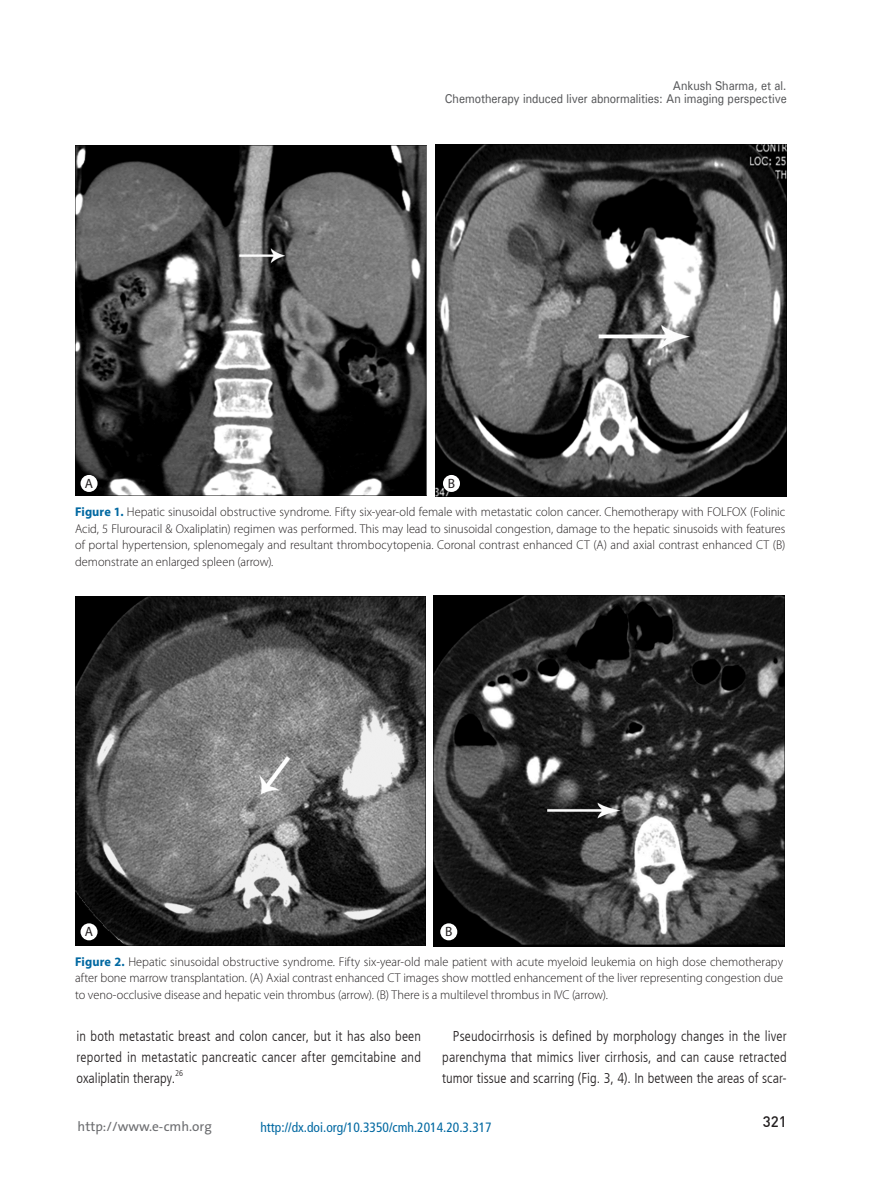
<style>
.page{position:relative;width:893px;height:1191px;background:#fff}
.page>*{position:absolute;margin:0;border:0;box-sizing:border-box;transform-origin:0 0}
.t1{font:15px "Dinmed";color:#231f20}
.본문_영문_-s{font:300 condensed 14.25px/21px "Frutiger LT";letter-spacing:.005em;color:#231f20;text-align:justify}
.t2{font:condensed 13.5px "Frutiger LT";color:#0168a1}
.t3{font:13.5px "The Sans";color:#6c6d70}
.표머리-s{font:13.5px "Myriad Pro";color:#231f20}
.표와그림제목-s{font:300 12.75px/16.5px "Myriad Pro";letter-spacing:-.005em;color:#231f20;text-align:justify}
.t4{font:500 12.75px/13.5px "Univers";color:#57585a;text-align:right;scale:.88 1}
.본문_영문_-s-2{font:300 condensed 8.25px "Frutiger LT";color:#231f20}
.s1{font-weight:700;color:#0168a1}
</style>
<div class="page">
<img style="left:75px;top:145px;width:352px;height:351px">
<img style="left:435px;top:145px;width:352px;height:351px">
<div style="left:81px;top:475px;width:17px;height:17px;background:#fff;border-radius:50%"></div>
<div style="left:443px;top:475px;width:17px;height:17px;background:#fff;border-radius:50%"></div>
<img style="left:75px;top:596px;width:350px;height:349px">
<img style="left:434px;top:595px;width:350px;height:351px">
<div style="left:81px;top:923px;width:17px;height:17px;background:#fff;border-radius:50%"></div>
<div style="left:440px;top:923px;width:17px;height:17px;background:#fff;border-radius:50%"></div>
<p class="t4" style="left:445px;top:78px;width:390px">Ankush Sharma, et al.<br>Chemotherapy induced liver abnormalities: An imaging perspective</p>
<p class="표머리-s" style="left:85px;top:475px;width:10px">A</p>
<p class="표머리-s" style="left:448px;top:475px;width:9px">B</p>
<p class="표와그림제목-s" style="left:75px;top:504px;width:712px"><span class="s1">Figure 1.</span> Hepatic sinusoidal obstructive syndrome. Fifty six-year-old female with metastatic colon cancer. Chemotherapy with FOLFOX (Folinic Acid, 5 Flurouracil &amp; Oxaliplatin) regimen was performed. This may lead to sinusoidal congestion, damage to the hepatic sinusoids with features of portal hypertension, splenomegaly and resultant thrombocytopenia. Coronal contrast enhanced CT (A) and axial contrast enhanced CT (B) demonstrate an enlarged spleen (arrow).</p>
<p class="표머리-s" style="left:85px;top:923px;width:10px">A</p>
<p class="표머리-s" style="left:445px;top:923px;width:9px">B</p>
<p class="표와그림제목-s" style="left:75px;top:953px;width:709px"><span class="s1">Figure 2.</span> Hepatic sinusoidal obstructive syndrome. Fifty six-year-old male patient with acute myeloid leukemia on high dose chemotherapy after bone marrow transplantation. (A) Axial contrast enhanced CT images show mottled enhancement of the liver representing congestion due to veno-occlusive disease and hepatic vein thrombus (arrow). (B) There is a multilevel thrombus in IVC (arrow).</p>
<p class="본문_영문_-s" style="left:77px;top:1025px;width:346px">in both metastatic breast and colon cancer, but it has also been reported in metastatic pancreatic cancer after gemcitabine and oxaliplatin therapy.</p>
<p class="본문_영문_-s-2" style="left:175px;top:1068px;width:10px">26</p>
<p class="본문_영문_-s" style="left:442px;top:1025px;width:346px;text-indent:11px">Pseudocirrhosis is defined by morphology changes in the liver parenchyma that mimics liver cirrhosis, and can cause retracted tumor tissue and scarring (Fig. 3, 4). In between the areas of scar-</p>
<p class="t3" style="left:78px;top:1115px;width:136px">http://www.e-cmh.org</p>
<p class="t2" style="left:260px;top:1119px;width:233px">http://dx.doi.org/10.3350/cmh.2014.20.3.317</p>
<p class="t1" style="left:763px;top:1112px;width:25px">321</p>
</div>
